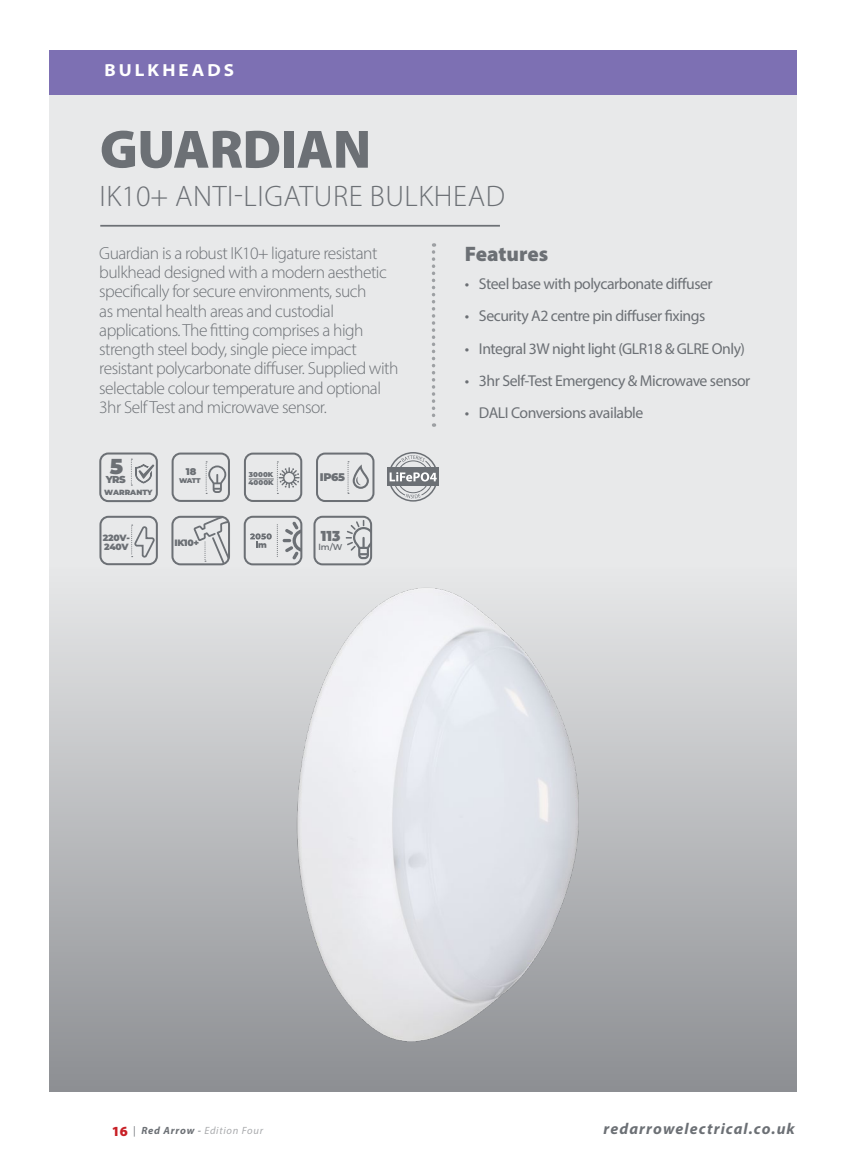
<style>
.page{position:relative;width:844px;height:1166px;background:#fff}
.page>*{position:absolute;margin:0;border:0;box-sizing:border-box;transform-origin:0 0}
.t1{font:900 54.43px "Myriad Pro";letter-spacing:-.01em;color:#6c7075}
.t2{font:300 29.75px "Myriad Pro";letter-spacing:.02em;color:#6c7075}
.t3{font:900 21px "Myriad Pro";color:#6c7075}
.t4{font:300 17.5px/19.2px "Myriad Pro";letter-spacing:-.03em;color:#6c7075}
.t5{font:700 semi-expanded 17.5px "Myriad Pro";letter-spacing:.175em;color:#fff}
.t6{font:15.75px "Myriad Pro";letter-spacing:-.03em;color:#6c7075}
.t7{font:italic 700 15.75px "Myriad Pro";letter-spacing:.07em;color:#6c7075}
.t8{font:900 14.35px "Montserrat";color:#6c7075;scale:.94 1}
.t9{font:900 11.03px "Montserrat";color:#6c7075}
.t10{font:italic 10.5px "Myriad Pro";letter-spacing:.07em;color:#a9aaad}
.t11{font:900 9.97px "Montserrat";color:#6c7075}
.t12{font:900 9.8px "Montserrat";color:#6c7075}
.t13{font:900 9.28px "Montserrat";color:#6c7075}
.t14{font:900 9.1px/9.5px "Montserrat";letter-spacing:-.02em;color:#6c7075}
.t15{font:600 8.4px "Montserrat";color:#6c7075}
.t16{font:900 7.52px "Montserrat";letter-spacing:-.005em;color:#6c7075}
.t17{font:900 7px/8.2px "Montserrat";color:#6c7075}
.t18{font:900 6.83px "Montserrat";color:#6c7075}
.s1{font-weight:900;font-style:normal;font-size:14px;color:#c82026}
.s2{color:#6c7075}
.s3{font-weight:700;color:#6c7075}
</style>
<div class="page">
<div style="left:50px;top:50px;width:746px;height:1041px;background:#e8e9ea"></div>
<hr style="left:100px;top:225px;width:400px;height:2px;background:#6c7075">
<div style="left:50px;top:50px;width:746px;height:45px;background:#7d70b3"></div>
<div style="left:50px;top:567px;width:746px;height:524px;background:linear-gradient(to bottom,#e7e8e9,#8d8f93)"></div>
<svg style="left:431px;top:243px;width:4px;height:184px"></svg>
<img style="left:151px;top:546px;width:537px;height:536px">
<div style="left:316px;top:452px;width:58px;height:50px;border:2px solid #6c7075;border-radius:8px"></div>
<svg style="left:347px;top:461px;width:22px;height:33px"></svg>
<div style="left:171px;top:452px;width:59px;height:50px;border:2px solid #6c7075;border-radius:8px"></div>
<svg style="left:206px;top:461px;width:20px;height:33px"></svg>
<div style="left:244px;top:453px;width:58px;height:49px;border:2px solid #6c7075;border-radius:8px"></div>
<svg style="left:249px;top:461px;width:50px;height:33px"></svg>
<div style="left:99px;top:452px;width:59px;height:50px;border:2px solid #6c7075;border-radius:8px"></div>
<svg style="left:131px;top:459px;width:23px;height:27px"></svg>
<div style="left:387px;top:467px;width:52px;height:19px;background:#6c7075"></div>
<svg style="left:389px;top:452px;width:48px;height:50px"></svg>
<div style="left:171px;top:516px;width:59px;height:49px;border:2px solid #6c7075;border-radius:8px"></div>
<svg style="left:193px;top:517px;width:36px;height:47px"></svg>
<div style="left:99px;top:516px;width:59px;height:49px;border:2px solid #6c7075;border-radius:8px"></div>
<svg style="left:131px;top:525px;width:24px;height:34px"></svg>
<svg style="left:244px;top:516px;width:58px;height:49px"></svg>
<div style="left:313px;top:516px;width:59px;height:49px;border:2px solid #6c7075;border-radius:8px"></div>
<svg style="left:345px;top:520px;width:26px;height:39px"></svg>
<p class="t5" style="left:104px;top:59px;width:131px">BULKHEADS</p>
<h1 class="t1" style="left:100px;top:113px;width:273px">GUARDIAN</h1>
<h2 class="t2" style="left:100px;top:178px;width:407px">IK10+ ANTI-LIGATURE BULKHEAD</h2>
<p class="t4" style="left:99px;top:243px;width:300px">Guardian is a robust IK10+ ligature resistant bulkhead designed with a modern aesthetic specifically for secure environments, such<br>as mental health areas and custodial applications. The fitting comprises a high strength steel body, single piece impact resistant polycarbonate diffuser. Supplied with selectable colour temperature and optional 3hr Self Test and microwave sensor.</p>
<p class="t11" style="left:106px;top:472px;width:22px"><sup>5</sup>YRS</p>
<p class="t16" style="left:104px;top:486px;width:50px">WARRANTY</p>
<p class="t12" style="left:186px;top:464px;width:12px">18</p>
<p class="t18" style="left:179px;top:475px;width:23px">WATT</p>
<p class="t17" style="left:248px;top:470px;width:27px">3000K<br>4000K</p>
<p class="t9" style="left:320px;top:469px;width:27px">IP65</p>
<p class="t14" style="left:103px;top:532px;width:29px">220V-<br>240V</p>
<p class="t8" style="left:321px;top:525px;width:22px">113</p>
<p class="t13" style="left:174px;top:536px;width:26px">IK10+</p>
<p class="t15" style="left:318px;top:541px;width:26px">lm/W</p>
<p class="t3" style="left:465px;top:240px;width:85px">Features</p>
<p class="t6" style="left:465px;top:274px;width:249px">• Steel base with polycarbonate diffuser</p>
<p class="t6" style="left:465px;top:306px;width:242px">• Security A2 centre pin diffuser fixings</p>
<p class="t6" style="left:465px;top:339px;width:281px">• Integral 3W night light (GLR18 &amp; GLRE Only)</p>
<p class="t6" style="left:465px;top:371px;width:287px">• 3hr Self-Test Emergency &amp; Microwave sensor</p>
<p class="t6" style="left:465px;top:403px;width:180px">• DALI Conversions available</p>
<p class="t10" style="left:112px;top:1124px;width:153px"><span class="s1">16</span> <span class="s2">|</span> <span class="s3">Red Arrow</span> <span class="s2">-</span> Edition Four</p>
<p class="t7" style="left:603px;top:1118px;width:193px">redarrowelectrical.co.uk</p>
</div>
